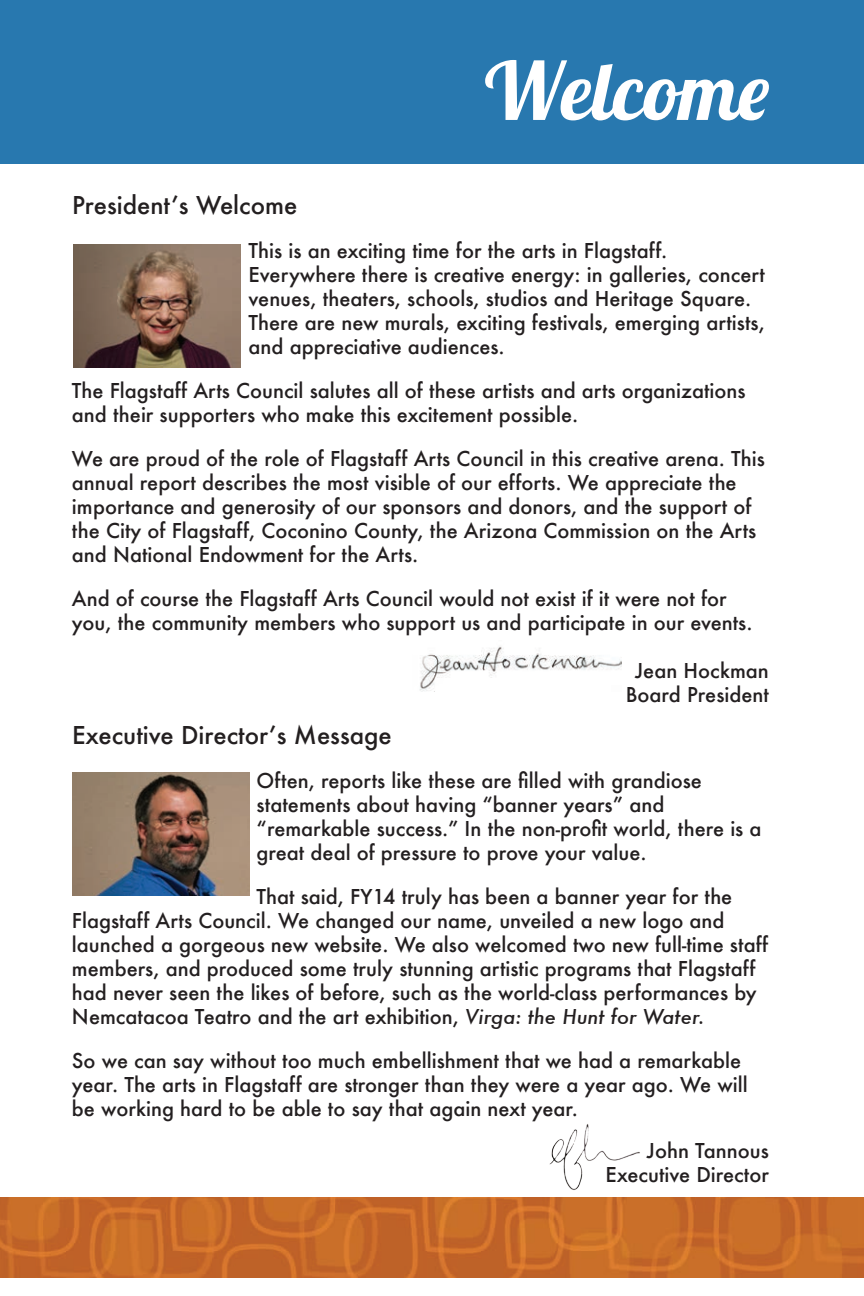
<style>
.page{position:relative;width:864px;height:1296px;background:#fff}
.page>*{position:absolute;margin:0;border:0;box-sizing:border-box;transform-origin:0 0}
.t1{font:80px "Lobster 1.4";letter-spacing:.03em;color:#fff}
.t2{font:500 24px "Futura";color:#231f20}
.t3{font:500 20px/24px "Futura";color:#231f20}
.s1{font-style:italic}
</style>
<div class="page">
<div style="left:0;top:0;width:864px;height:164px;background:#2878af"></div>
<img style="left:0;top:1197px;width:864px;height:81px">
<img style="left:549px;top:1124px;width:91px;height:66px">
<img style="left:420px;top:646px;width:202px;height:46px">
<img style="left:74px;top:244px;width:167px;height:124px">
<img style="left:72px;top:772px;width:178px;height:123px">
<h1 class="t1" style="left:485px;top:40px;width:286px">Welcome</h1>
<p class="t2" style="left:72px;top:189px;width:227px">President’s Welcome</p>
<p class="t3" style="left:249px;top:238px;width:518px">This is an exciting time for the arts in Flagstaff.<br>Everywhere there is creative energy: in galleries, concert venues, theaters, schools, studios and Heritage Square.<br>There are new murals, exciting festivals, emerging artists, and appreciative audiences.</p>
<p class="t3" style="left:72px;top:378px;width:675px">The Flagstaff Arts Council salutes all of these artists and arts organizations and their supporters who make this excitement possible.</p>
<p class="t3" style="left:72px;top:446px;width:694px">We are proud of the role of Flagstaff Arts Council in this creative arena. This annual report describes the most visible of our efforts. We appreciate the importance and generosity of our sponsors and donors, and the support of the City of Flagstaff, Coconino County, the Arizona Commission on the Arts and National Endowment for the Arts.</p>
<p class="t3" style="left:72px;top:586px;width:682px">And of course the Flagstaff Arts Council would not exist if it were not for you, the community members who support us and participate in our events.</p>
<p class="t3" style="left:626px;top:658px;width:145px;text-align:center">Jean Hockman<br>Board President</p>
<p class="t2" style="left:72px;top:719px;width:321px">Executive Director’s Message</p>
<p class="t3" style="left:257px;top:768px;width:507px">Often, reports like these are filled with grandiose statements about having “banner years” and “remarkable success.” In the non-profit world, there is a great deal of pressure to prove your value.</p>
<p class="t3" style="left:72px;top:884px;width:698px;text-indent:185px">That said, FY14 truly has been a banner year for the Flagstaff Arts Council. We changed our name, unveiled a new logo and launched a gorgeous new website. We also welcomed two new full-time staff members, and produced some truly stunning artistic programs that Flagstaff had never seen the likes of before, such as the world-class performances by Nemcatacoa Teatro and the art exhibition, <span class="s1">Virga: the Hunt for Water.</span></p>
<p class="t3" style="left:72px;top:1048px;width:677px">So we can say without too much embellishment that we had a remarkable year. The arts in Flagstaff are stronger than they were a year ago. We will be working hard to be able to say that again next year.</p>
<p class="t3" style="left:605px;top:1138px;width:165px;text-align:right">John Tannous<br>Executive Director</p>
</div>
